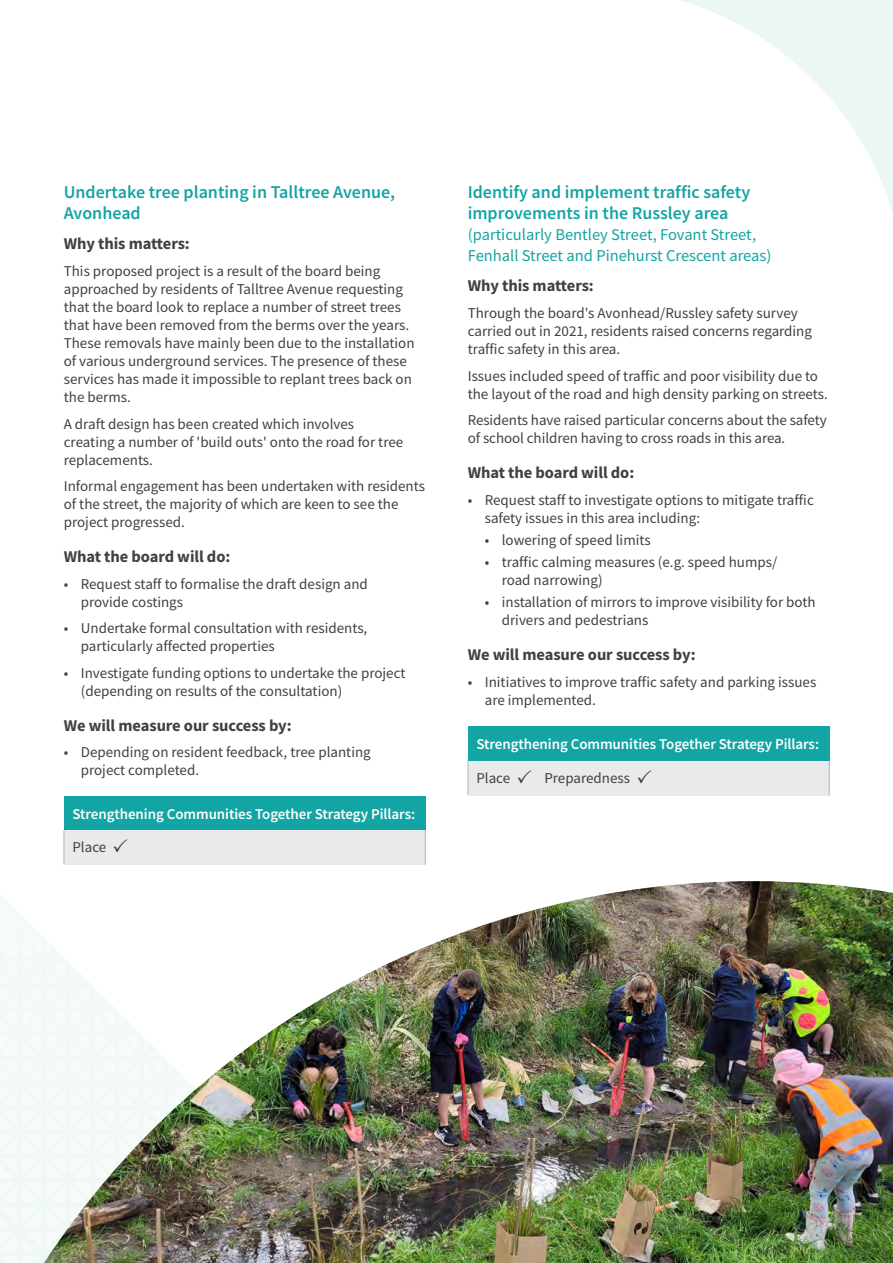
<style>
.page{position:relative;width:893px;height:1263px;background:#fff}
.page>*{position:absolute;margin:0;border:0;box-sizing:border-box;transform-origin:0 0}
.t1{font:600 18px/21px "Source Sans Pro";color:#13a4a4}
.t2{font:700 16.5px "Source Sans Pro";letter-spacing:-.005em;color:#414042}
.t3{font:16.5px/21px "Source Sans Pro";color:#13a4a4}
.t4{font:15px/18px "Source Sans Pro";color:#414042}
.t5{font:600 15px "Source Sans Pro";letter-spacing:-.005em;color:#fff}
</style>
<div class="page">
<div style="left:0;top:864px;width:383px;height:399px;background:#f3f9f7"></div>
<svg style="left:680px;top:0;width:213px;height:213px"></svg>
<div style="left:468px;top:726px;width:361px;height:35px;background:#13a4a4"></div>
<div style="left:468px;top:761px;width:361px;height:34px;background:#e9eaeb"></div>
<hr style="left:468px;top:761px;width:1px;height:34px;background:#b1b4b6">
<hr style="left:829px;top:761px;width:1px;height:34px;background:#b1b4b6">
<div style="left:64px;top:796px;width:361px;height:34px;background:#13a4a4"></div>
<div style="left:64px;top:830px;width:361px;height:34px;background:#e9eaeb"></div>
<hr style="left:425px;top:830px;width:1px;height:34px;background:#b1b4b6">
<img style="left:44px;top:881px;width:849px;height:382px">
<svg style="left:0;top:830px;width:381px;height:152px"></svg>
<p class="t1" style="left:64px;top:181px;width:333px">Undertake tree planting in Talltree Avenue,<br>Avonhead</p>
<p class="t2" style="left:64px;top:233px;width:128px">Why this matters:</p>
<p class="t4" style="left:64px;top:262px;width:352px">This proposed project is a result of the board being approached by residents of Talltree Avenue requesting that the board look to replace a number of street trees that have been removed from the berms over the years.<br>These removals have mainly been due to the installation of various underground services. The presence of these services has made it impossible to replant trees back on the berms.</p>
<p class="t4" style="left:64px;top:414px;width:341px">A draft design has been created which involves creating a number of 'build outs' onto the road for tree replacements.</p>
<p class="t4" style="left:64px;top:477px;width:363px">Informal engagement has been undertaken with residents of the street, the majority of which are keen to see the project progressed.</p>
<p class="t2" style="left:64px;top:545px;width:168px">What the board will do:</p>
<p class="t4" style="left:81px;top:574px;width:289px;text-indent:-17px">• Request staff to formalise the draft design and provide costings</p>
<p class="t4" style="left:81px;top:619px;width:288px;text-indent:-17px">• Undertake formal consultation with residents, particularly affected properties</p>
<p class="t4" style="left:81px;top:663px;width:326px;text-indent:-17px">• Investigate funding options to undertake the project (depending on results of the consultation)</p>
<p class="t2" style="left:64px;top:714px;width:229px">We will measure our success by:</p>
<p class="t4" style="left:81px;top:743px;width:291px;text-indent:-17px">• Depending on resident feedback, tree planting project completed.</p>
<p class="t5" style="left:72px;top:804px;width:344px">Strengthening Communities Together Strategy Pillars:</p>
<p class="t4" style="left:72px;top:838px;width:35px">Place</p>
<p class="t1" style="left:468px;top:181px;width:284px">Identify and implement traffic safety improvements in the Russley area</p>
<p class="t3" style="left:468px;top:224px;width:305px">(particularly Bentley Street, Fovant Street,<br>Fenhall Street and Pinehurst Crescent areas)</p>
<p class="t2" style="left:468px;top:275px;width:128px">Why this matters:</p>
<p class="t4" style="left:468px;top:304px;width:346px">Through the board's Avonhead/Russley safety survey carried out in 2021, residents raised concerns regarding traffic safety in this area.</p>
<p class="t4" style="left:468px;top:366px;width:361px">Issues included speed of traffic and poor visibility due to the layout of the road and high density parking on streets.</p>
<p class="t4" style="left:468px;top:411px;width:361px">Residents have raised particular concerns about the safety of school children having to cross roads in this area.</p>
<p class="t2" style="left:468px;top:461px;width:168px">What the board will do:</p>
<p class="t4" style="left:485px;top:490px;width:331px;text-indent:-17px">• Request staff to investigate options to mitigate traffic safety issues in this area including:</p>
<p class="t4" style="left:485px;top:531px;width:167px">• lowering of speed limits</p>
<p class="t4" style="left:502px;top:553px;width:277px;text-indent:-17px">• traffic calming measures (e.g. speed humps/ road narrowing)</p>
<p class="t4" style="left:502px;top:593px;width:315px;text-indent:-17px">• installation of mirrors to improve visibility for both drivers and pedestrians</p>
<p class="t2" style="left:468px;top:644px;width:229px">We will measure our success by:</p>
<p class="t4" style="left:485px;top:673px;width:333px;text-indent:-17px">• Initiatives to improve traffic safety and parking issues are implemented.</p>
<p class="t5" style="left:476px;top:734px;width:344px">Strengthening Communities Together Strategy Pillars:</p>
<p class="t4" style="left:476px;top:769px;width:35px">Place</p>
<p class="t4" style="left:544px;top:769px;width:87px">Preparedness</p>
</div>
